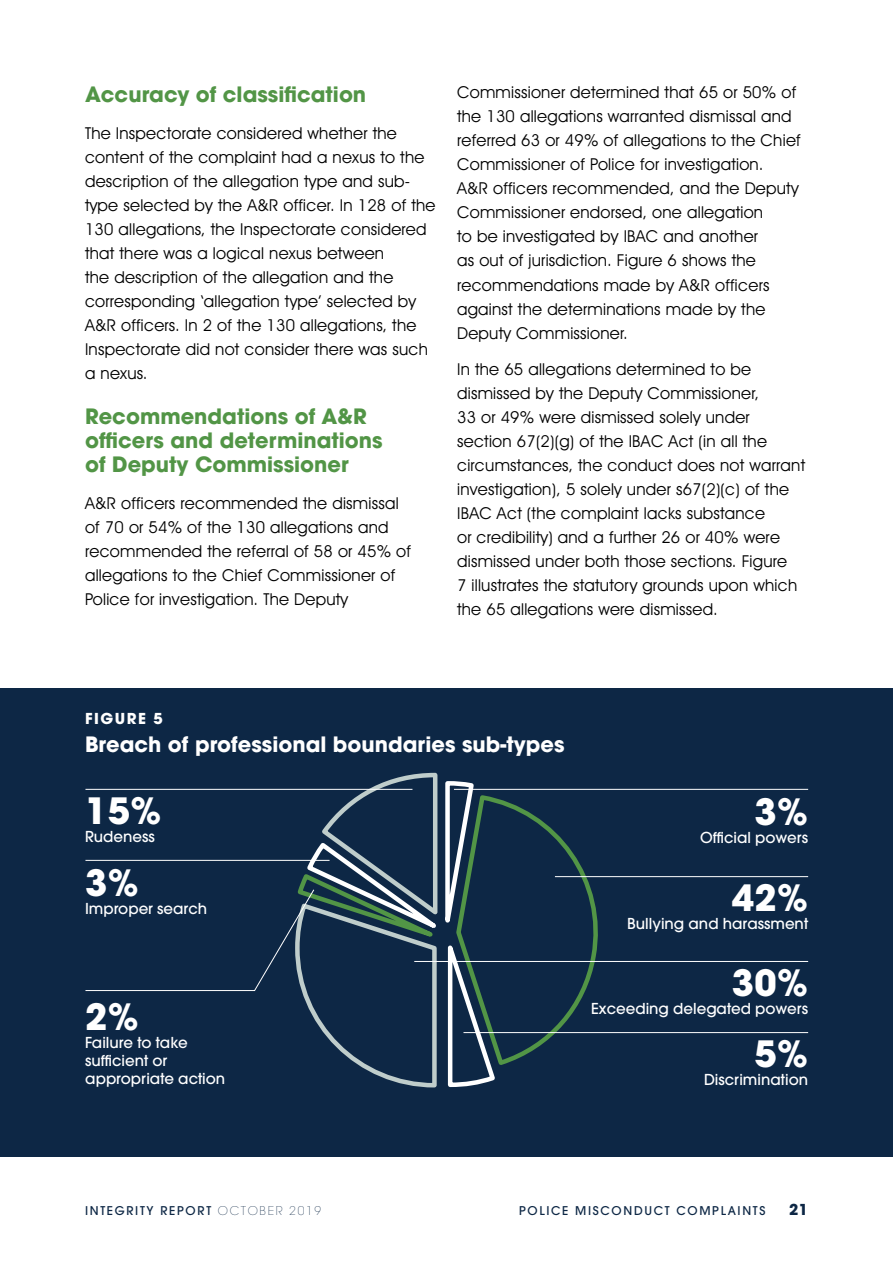
<style>
.page{position:relative;width:893px;height:1263px;background:#fff}
.page>*{position:absolute;margin:0;border:0;box-sizing:border-box;transform-origin:0 0}
.t1{font:700 36px "Avant Garde";color:#fff}
.t2{font:700 21px/24px "Avant Garde";color:#529546}
.t3{font:700 21px "Avant Garde";color:#fff}
.t4{font:16.5px/24px "Avant Garde IT Cby BT";letter-spacing:.015em;color:#000}
.t5{font:500 15px/18px "Avant Garde";color:#fff}
.t6{font:700 15px "Avant Garde";letter-spacing:.1em;color:#fff}
.t7{font:700 15px "Avant Garde";color:#0d2745}
.t8{font:500 12px "Avant Garde";letter-spacing:.14em;color:#0d2745}
.s1{font-weight:200}
</style>
<div class="page">
<div style="left:0;top:689px;width:892px;height:468px;background:#0d2745"></div>
<hr style="left:454px;top:789px;width:354px;height:1px;background:#fff">
<hr style="left:555px;top:876px;width:253px;height:1px;background:#fff">
<hr style="left:463px;top:1032px;width:345px;height:1px;background:#fff">
<hr style="left:414px;top:961px;width:394px;height:1px;background:#fff">
<svg style="left:85px;top:772px;width:522px;height:316px"></svg>
<hr style="left:85px;top:860px;width:245px;height:1px;background:#fff">
<p class="t2" style="left:85px;top:83px;width:283px">Accuracy of classification</p>
<p class="t4" style="left:85px;top:121px;width:352px">The Inspectorate considered whether the content of the complaint had a nexus to the description of the allegation type and sub&shy;type selected by the A&amp;R officer. In 128 of the 130 allegations, the Inspectorate considered that there was a logical nexus between<br>the description of the allegation and the corresponding ‘allegation type’ selected by A&amp;R officers. In 2 of the 130 allegations, the Inspectorate did not consider there was such a nexus.</p>
<p class="t2" style="left:85px;top:405px;width:299px">Recommendations of A&amp;R officers and determinations of Deputy Commissioner</p>
<p class="t4" style="left:85px;top:491px;width:328px">A&amp;R officers recommended the dismissal of 70 or 54% of the 130 allegations and recommended the referral of 58 or 45% of allegations to the Chief Commissioner of Police for investigation. The Deputy</p>
<p class="t4" style="left:457px;top:80px;width:345px">Commissioner determined that 65 or 50% of the 130 allegations warranted dismissal and referred 63 or 49% of allegations to the Chief Commissioner of Police for investigation.<br>A&amp;R officers recommended, and the Deputy Commissioner endorsed, one allegation<br>to be investigated by IBAC and another<br>as out of jurisdiction. Figure 6 shows the recommendations made by A&amp;R officers against the determinations made by the Deputy Commissioner.</p>
<p class="t4" style="left:457px;top:357px;width:350px">In the 65 allegations determined to be dismissed by the Deputy Commissioner,<br>33 or 49% were dismissed solely under section 67(2)(g) of the IBAC Act (in all the circumstances, the conduct does not warrant investigation), 5 solely under s67(2)(c) of the IBAC Act (the complaint lacks substance<br>or credibility) and a further 26 or 40% were dismissed under both those sections. Figure<br>7 illustrates the statutory grounds upon which the 65 allegations were dismissed.</p>
<p class="t6" style="left:85px;top:709px;width:79px">FIGURE 5</p>
<p class="t3" style="left:85px;top:731px;width:481px">Breach of professional boundaries sub-types</p>
<h1 class="t1" style="left:85px;top:787px;width:78px">15%</h1>
<p class="t5" style="left:85px;top:827px;width:71px">Rudeness</p>
<h1 class="t1" style="left:85px;top:859px;width:55px">3%</h1>
<p class="t5" style="left:85px;top:899px;width:124px">Improper search</p>
<h1 class="t1" style="left:85px;top:993px;width:55px">2%</h1>
<p class="t5" style="left:85px;top:1033px;width:142px">Failure to take sufficient or appropriate action</p>
<h1 class="t1" style="left:754px;top:788px;width:55px">3%</h1>
<p class="t5" style="left:700px;top:828px;width:110px">Official powers</p>
<h1 class="t1" style="left:732px;top:874px;width:78px">42%</h1>
<p class="t5" style="left:627px;top:914px;width:182px">Bullying and harassment</p>
<h1 class="t1" style="left:732px;top:959px;width:78px">30%</h1>
<p class="t5" style="left:591px;top:999px;width:218px">Exceeding delegated powers</p>
<h1 class="t1" style="left:754px;top:1030px;width:55px">5%</h1>
<p class="t5" style="left:704px;top:1070px;width:106px">Discrimination</p>
<p class="t8" style="left:85px;top:1203px;width:237px">INTEGRITY REPORT <span class="s1">OCTOBER 2019</span></p>
<p class="t8" style="left:519px;top:1203px;width:248px">POLICE MISCONDUCT COMPLAINTS</p>
<p class="t7" style="left:789px;top:1199px;width:20px">21</p>
</div>
